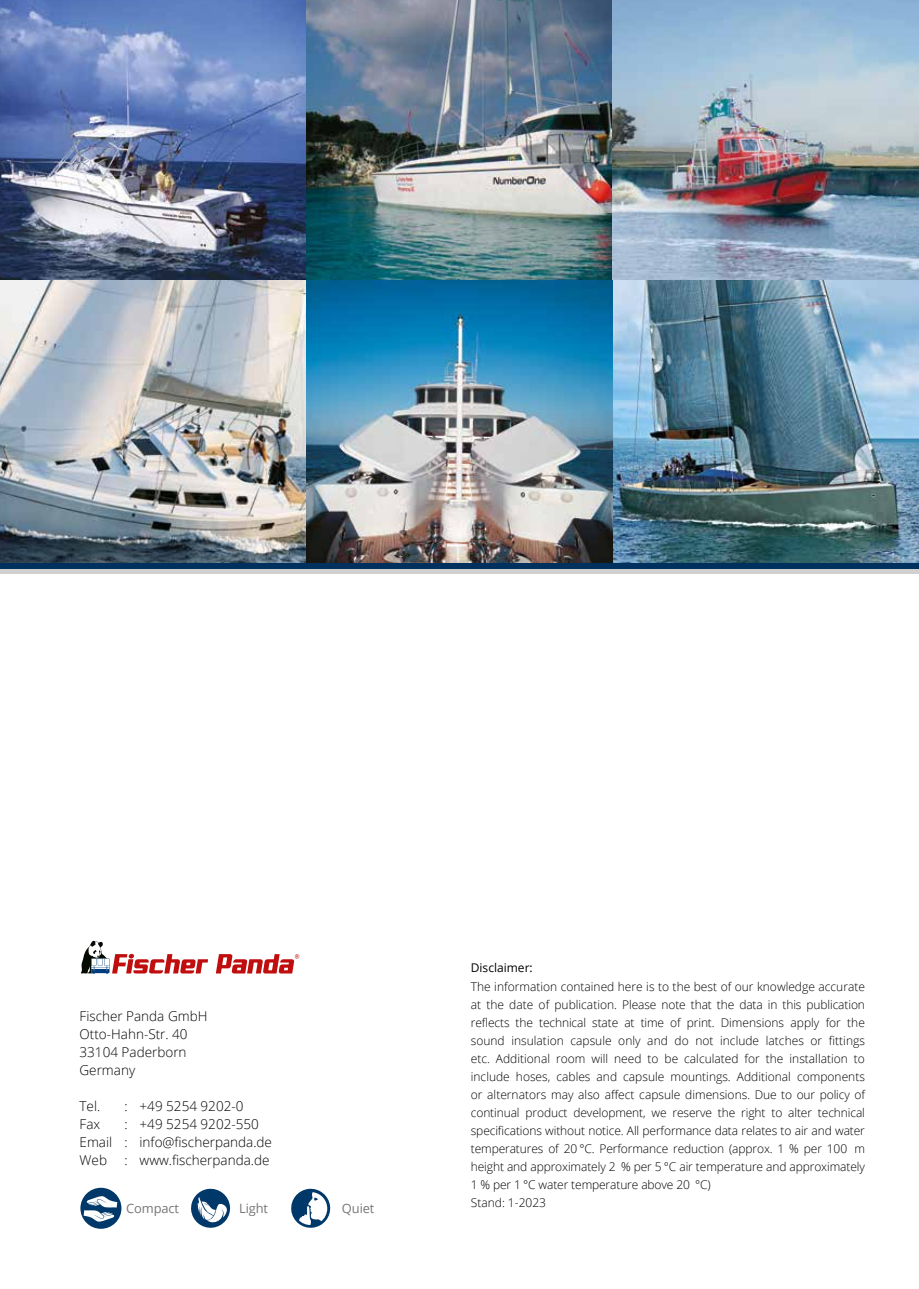
<style>
.page{position:relative;width:919px;height:1289px;background:#fff}
.page>*{position:absolute;margin:0;border:0;box-sizing:border-box;transform-origin:0 0}
.t1{font:300 13.5px/18px "Open Sans";color:#000}
.t2{font:12.9px "Open Sans";letter-spacing:-.01em;color:#777776}
.t3{font:300 12px/18px "Open Sans";letter-spacing:-.01em;color:#000}
.t4{font:12px "Open Sans";color:#000}
</style>
<div class="page">
<img style="left:0;top:0;width:306px;height:563px">
<img style="left:306px;top:0;width:612px;height:280px">
<img style="left:612px;top:280px;width:306px;height:283px">
<img style="left:306px;top:280px;width:306px;height:283px">
<div style="left:0;top:563px;width:918px;height:11px;background:#00305d"></div>
<div style="left:0;top:569px;width:918px;height:5px;background:#d0d0d0"></div>
<div style="left:80px;top:1187px;width:41px;height:41px;background:#003869;border-radius:50%"></div>
<svg style="left:84px;top:1195px;width:33px;height:26px"></svg>
<svg style="left:191px;top:1188px;width:40px;height:40px"></svg>
<svg style="left:291px;top:1188px;width:40px;height:40px"></svg>
<svg style="left:81px;top:940px;width:218px;height:33px"></svg>
<p class="t1" style="left:80px;top:1006px;width:129px">Fischer Panda GmbH<br>Otto-Hahn-Str. 40<br>33104 Paderborn<br>Germany</p>
<p class="t1" style="left:80px;top:1096px;width:22px">Tel.</p>
<p class="t1" style="left:125px;top:1096px;width:120px">: +49 5254 9202-0</p>
<p class="t1" style="left:80px;top:1114px;width:22px">Fax</p>
<p class="t1" style="left:80px;top:1114px;width:194px;text-indent:45px">: +49 5254 9202-550<br>Email : info@fischerpanda.de<br>Web</p>
<p class="t1" style="left:125px;top:1150px;width:146px">: www.fischerpanda.de</p>
<p class="t2" style="left:126px;top:1198px;width:54px">Compact</p>
<p class="t2" style="left:239px;top:1198px;width:30px">Light</p>
<p class="t2" style="left:342px;top:1198px;width:34px">Quiet</p>
<p class="t4" style="left:471px;top:959px;width:63px">Disclaimer:</p>
<p class="t3" style="left:471px;top:976px;width:395px">The information contained here is to the best of our knowledge accurate at the date of publication. Please note that the data in this publication reflects the technical state at time of print. Dimensions apply for the sound insulation capsule only and do not include latches or fittings etc. Additional room will need to be calculated for the installation to include hoses, cables and capsule mountings. Additional components or alternators may also affect capsule dimensions. Due to our policy of continual product development, we reserve the right to alter technical specifications without notice. All performance data relates to air and water temperatures of 20 °C. Performance reduction (approx. 1 % per 100 m height and approximately 2 % per 5 °C air temperature and approximately 1 % per 1 °C water temperature above 20 °C)<br>Stand: 1-2023</p>
</div>
